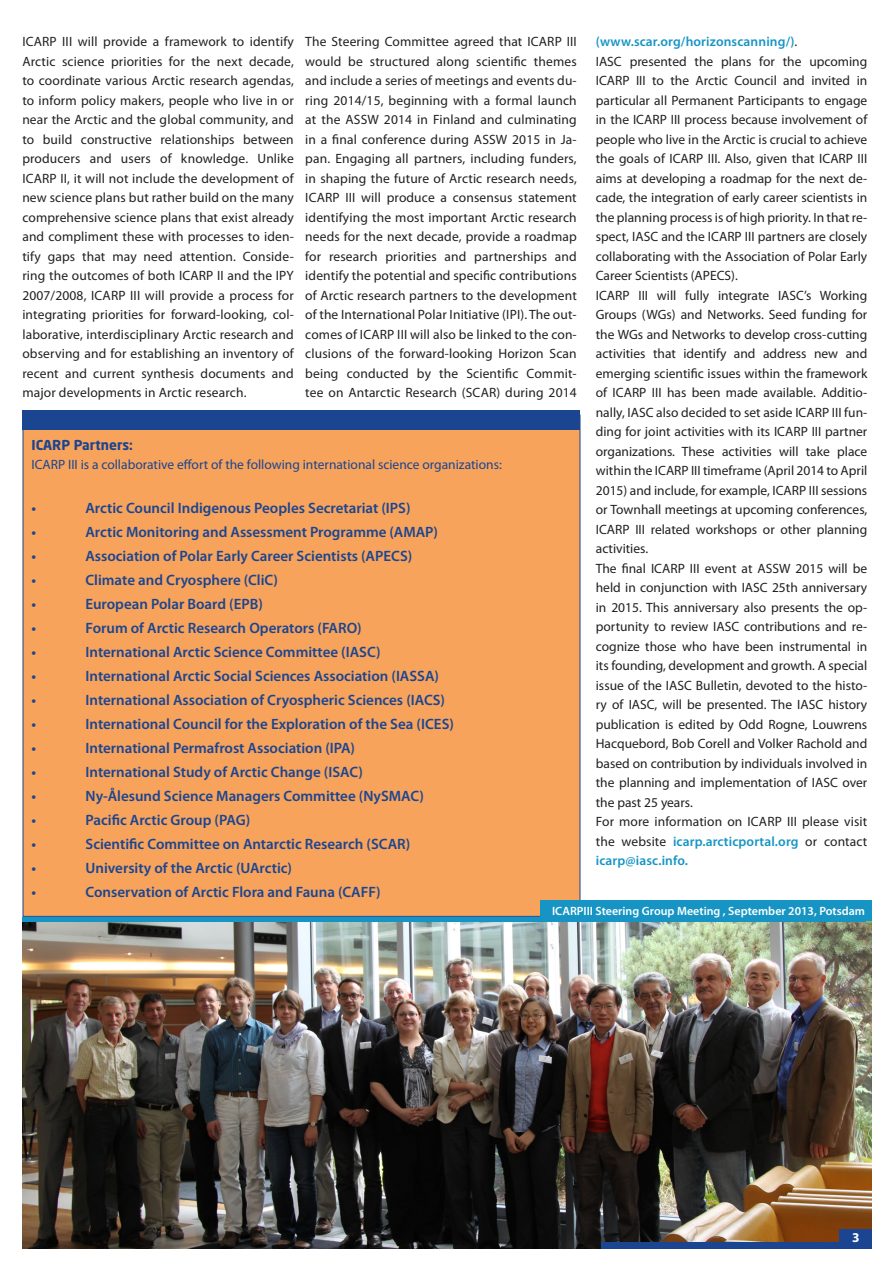
<style>
.page{position:relative;width:893px;height:1263px;background:#fff}
.page>*{position:absolute;margin:0;border:0;box-sizing:border-box;transform-origin:0 0}
.t1{font:600 15px "Myriad Pro";color:#1b4590}
.t2{font:13.5px/19.5px "Myriad Pro";color:#231f20;text-align:justify}
.t3{font:13.5px "Myriad Pro";color:#1b4590}
.t4{font:600 13.5px "Myriad Pro";letter-spacing:.01em;color:#1695c4}
.t5{font:700 13.5px "Neo Sans Std";color:#1b4590}
.t6{font:700 13.5px "Myriad Pro";color:#fff}
.t7{font:600 12px "Myriad Pro";color:#fff}
.s1{font-weight:400;color:#231f20}
.s2{font-weight:600;color:#1695c4}
</style>
<div class="page">
<div style="left:23px;top:415px;width:557px;height:502px;background:#f8a35b;border:1px solid #1b4590"></div>
<img style="left:22px;top:920px;width:850px;height:329px">
<div style="left:601px;top:1242px;width:271px;height:7px;background:#1b4590"></div>
<div style="left:839px;top:1229px;width:33px;height:19px;background:#1b4590"></div>
<div style="left:23px;top:410px;width:557px;height:20px;background:#1b4590"></div>
<div style="left:540px;top:900px;width:332px;height:20px;background:#1695c4"></div>
<hr style="left:22px;top:917px;width:844px;height:4px;background:#1695c4">
<p class="t2" style="left:22px;top:32px;width:273px">ICARP III will provide a framework to identify Arctic science priorities for the next decade, to coordinate various Arctic research agendas, to inform policy makers, people who live in or near the Arctic and the global community, and to build constructive relationships between producers and users of knowledge. Unlike ICARP II, it will not include the development of new science plans but rather build on the many comprehensive science plans that exist already and compliment these with processes to iden&shy;tify gaps that may need attention. Conside&shy;ring the outcomes of both ICARP II and the IPY 2007/2008, ICARP III will provide a process for integrating priorities for forward-looking, col&shy;laborative, interdisciplinary Arctic research and observing and for establishing an inventory of recent and current synthesis documents and major developments in Arctic research.</p>
<p class="t2" style="left:305px;top:32px;width:273px">The Steering Committee agreed that ICARP III would be structured along scientific themes and include a series of meetings and events du&shy;ring 2014/15, beginning with a formal launch at the ASSW 2014 in Finland and culminating in a final conference during ASSW 2015 in Ja&shy;pan. Engaging all partners, including funders, in shaping the future of Arctic research needs, ICARP III will produce a consensus statement identifying the most important Arctic research needs for the next decade, provide a roadmap for research priorities and partnerships and identify the potential and specific contributions of Arctic research partners to the development of the International Polar Initiative (IPI). The out&shy;comes of ICARP III will also be linked to the con&shy;clusions of the forward-looking Horizon Scan being conducted by the Scientific Commit&shy;tee on Antarctic Research (SCAR) during 2014</p>
<p class="t4" style="left:596px;top:33px;width:203px">(www.scar.org/horizonscanning/)<span class="s1">.</span></p>
<p class="t2" style="left:596px;top:51px;width:273px">IASC presented the plans for the upcoming ICARP III to the Arctic Council and invited in particular all Permanent Participants to engage in the ICARP III process because involvement of people who live in the Arctic is crucial to achieve the goals of ICARP III. Also, given that ICARP III aims at developing a roadmap for the next de&shy;cade, the integration of early career scientists in the planning process is of high priority. In that re&shy;spect, IASC and the ICARP III partners are closely collaborating with the Association of Polar Early Career Scientists (APECS).</p>
<p class="t2" style="left:596px;top:285px;width:273px">ICARP III will fully integrate IASC’s Working Groups (WGs) and Networks. Seed funding for the WGs and Networks to develop cross-cutting activities that identify and address new and emerging scientific issues within the framework of ICARP III has been made available. Additio&shy;nally, IASC also decided to set aside ICARP III fun&shy;ding for joint activities with its ICARP III partner organizations. These activities will take place within the ICARP III timeframe (April 2014 to April 2015) and include, for example, ICARP III sessions or Townhall meetings at upcoming conferences, ICARP III related workshops or other planning activities.</p>
<p class="t2" style="left:596px;top:558px;width:273px">The final ICARP III event at ASSW 2015 will be held in conjunction with IASC 25th anniversary in 2015. This anniversary also presents the op&shy;portunity to review IASC contributions and re&shy;cognize those who have been instrumental in its founding, development and growth. A special issue of the IASC Bulletin, devoted to the histo&shy;ry of IASC, will be presented. The IASC history publication is edited by Odd Rogne, Louwrens Hacquebord, Bob Corell and Volker Rachold and based on contribution by individuals involved in the planning and implementation of IASC over the past 25 years.</p>
<p class="t2" style="left:596px;top:812px;width:273px">For more information on ICARP III please visit the website <span class="s2">icarp.arcticportal.org</span> or contact <span class="s2">icarp@iasc.info.</span></p>
<p class="t5" style="left:31px;top:436px;width:103px">ICARP Partners:</p>
<p class="t3" style="left:31px;top:456px;width:472px">ICARP III is a collaborative effort of the following international science organizations:</p>
<p class="t1" style="left:31px;top:498px;width:6px">•</p>
<p class="t1" style="left:85px;top:498px;width:327px">Arctic Council Indigenous Peoples Secretariat (IPS)</p>
<p class="t1" style="left:31px;top:522px;width:6px">•</p>
<p class="t1" style="left:85px;top:522px;width:354px">Arctic Monitoring and Assessment Programme (AMAP)</p>
<p class="t1" style="left:31px;top:546px;width:6px">•</p>
<p class="t1" style="left:85px;top:546px;width:328px">Association of Polar Early Career Scientists (APECS)</p>
<p class="t1" style="left:31px;top:570px;width:6px">•</p>
<p class="t1" style="left:85px;top:570px;width:194px">Climate and Cryosphere (CliC)</p>
<p class="t1" style="left:31px;top:594px;width:6px">•</p>
<p class="t1" style="left:85px;top:594px;width:179px">European Polar Board (EPB)</p>
<p class="t1" style="left:31px;top:618px;width:6px">•</p>
<p class="t1" style="left:85px;top:618px;width:278px">Forum of Arctic Research Operators (FARO)</p>
<p class="t1" style="left:31px;top:642px;width:6px">•</p>
<p class="t1" style="left:85px;top:642px;width:297px">International Arctic Science Committee (IASC)</p>
<p class="t1" style="left:31px;top:666px;width:6px">•</p>
<p class="t1" style="left:85px;top:666px;width:355px">International Arctic Social Sciences Association (IASSA)</p>
<p class="t1" style="left:31px;top:690px;width:6px">•</p>
<p class="t1" style="left:85px;top:690px;width:361px">International Association of Cryospheric Sciences (IACS)</p>
<p class="t1" style="left:31px;top:714px;width:6px">•</p>
<p class="t1" style="left:85px;top:714px;width:370px">International Council for the Exploration of the Sea (ICES)</p>
<p class="t1" style="left:31px;top:738px;width:6px">•</p>
<p class="t1" style="left:85px;top:738px;width:271px">International Permafrost Association (IPA)</p>
<p class="t1" style="left:31px;top:762px;width:6px">•</p>
<p class="t1" style="left:85px;top:762px;width:279px">International Study of Arctic Change (ISAC)</p>
<p class="t1" style="left:31px;top:786px;width:6px">•</p>
<p class="t1" style="left:85px;top:786px;width:340px">Ny-Ålesund Science Managers Committee (NySMAC)</p>
<p class="t1" style="left:31px;top:810px;width:6px">•</p>
<p class="t1" style="left:85px;top:810px;width:166px">Pacific Arctic Group (PAG)</p>
<p class="t1" style="left:31px;top:834px;width:6px">•</p>
<p class="t1" style="left:85px;top:834px;width:326px">Scientific Committee on Antarctic Research (SCAR)</p>
<p class="t1" style="left:31px;top:858px;width:6px">•</p>
<p class="t1" style="left:85px;top:858px;width:208px">University of the Arctic (UArctic)</p>
<p class="t1" style="left:31px;top:882px;width:6px">•</p>
<p class="t1" style="left:85px;top:882px;width:297px">Conservation of Arctic Flora and Fauna (CAFF)</p>
<p class="t7" style="left:552px;top:903px;width:314px">ICARPIII Steering Group Meeting , September 2013, Potsdam</p>
<p class="t6" style="left:852px;top:1231px;width:10px">13</p>
</div>
